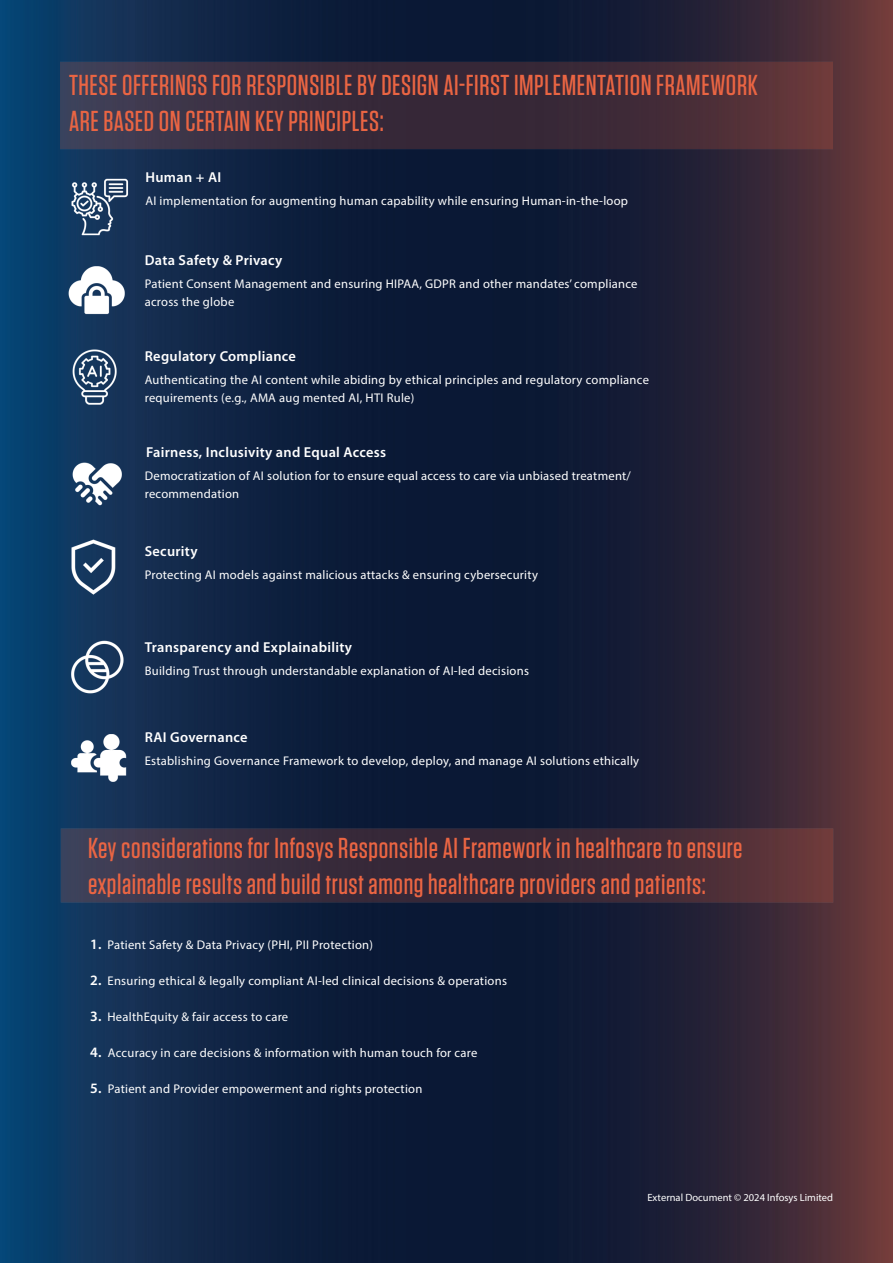
<style>
.page{position:relative;width:893px;height:1263px;background:#fff}
.page>*{position:absolute;margin:0;border:0;box-sizing:border-box;transform-origin:0 0}
.t1{font:500 28.8px/36px "Tungsten";letter-spacing:.02em;color:#ea6543}
.t2{font:600 14.4px "Myriad Pro";letter-spacing:.02em;color:#fff}
.t3{font:12.6px/18px "Myriad Pro";letter-spacing:.02em;color:#fff}
.t4{font:10.5px "Myriad Pro";color:#fff}
.s1{font-weight:600;font-size:14.4px}
</style>
<div class="page">
<img style="left:0;top:0;width:893px;height:1263px">
<img style="left:50px;top:811px;width:794px;height:112px">
<img style="left:60px;top:51px;width:773px;height:111px">
<img style="left:60px;top:167px;width:76px;height:644px">
<h1 class="t1" style="left:69px;top:67px;width:690px">THESE OFFERINGS FOR RESPONSIBLE BY DESIGN AI-FIRST IMPLEMENTATION FRAMEWORK<br>ARE BASED ON CERTAIN KEY PRINCIPLES:</h1>
<p class="t2" style="left:146px;top:168px;width:77px">Human + AI</p>
<p class="t3" style="left:146px;top:191px;width:484px">AI implementation for augmenting human capability while ensuring Human-in-the-loop</p>
<p class="t2" style="left:145px;top:251px;width:139px">Data Safety &amp; Privacy</p>
<p class="t3" style="left:145px;top:274px;width:494px">Patient Consent Management and ensuring HIPAA, GDPR and other mandates’ compliance across the globe</p>
<p class="t2" style="left:145px;top:347px;width:153px">Regulatory Compliance</p>
<p class="t3" style="left:145px;top:370px;width:506px">Authenticating the AI content while abiding by ethical principles and regulatory compliance requirements (e.g., AMA aug mented AI, HTI Rule)</p>
<p class="t2" style="left:146px;top:443px;width:241px">Fairness, Inclusivity and Equal Access</p>
<p class="t3" style="left:145px;top:466px;width:488px">Democratization of AI solution for to ensure equal access to care via unbiased treatment/ recommendation</p>
<p class="t2" style="left:145px;top:542px;width:54px">Security</p>
<p class="t3" style="left:145px;top:565px;width:395px">Protecting AI models against malicious attacks &amp; ensuring cybersecurity</p>
<p class="t2" style="left:145px;top:638px;width:209px">Transparency and Explainability</p>
<p class="t3" style="left:145px;top:661px;width:386px">Building Trust through understandable explanation of AI-led decisions</p>
<p class="t2" style="left:145px;top:728px;width:104px">RAI Governance</p>
<p class="t3" style="left:145px;top:751px;width:496px">Establishing Governance Framework to develop, deploy, and manage AI solutions ethically</p>
<h1 class="t1" style="left:88px;top:830px;width:656px">Key considerations for Infosys Responsible AI Framework in healthcare to ensure explainable results and build trust among healthcare providers and patients:</h1>
<p class="t3" style="left:90px;top:935px;width:285px"><span class="s1">1.</span> Patient Safety &amp; Data Privacy (PHI, PII Protection)</p>
<p class="t3" style="left:90px;top:971px;width:418px"><span class="s1">2.</span> Ensuring ethical &amp; legally compliant AI-led clinical decisions &amp; operations</p>
<p class="t3" style="left:90px;top:1007px;width:200px"><span class="s1">3.</span> HealthEquity &amp; fair access to care</p>
<p class="t3" style="left:90px;top:1043px;width:389px"><span class="s1">4.</span> Accuracy in care decisions &amp; information with human touch for care</p>
<p class="t3" style="left:90px;top:1079px;width:334px"><span class="s1">5.</span> Patient and Provider empowerment and rights protection</p>
<p class="t4" style="left:647px;top:1190px;width:187px">External Document © 2024 Infosys Limited</p>
</div>
